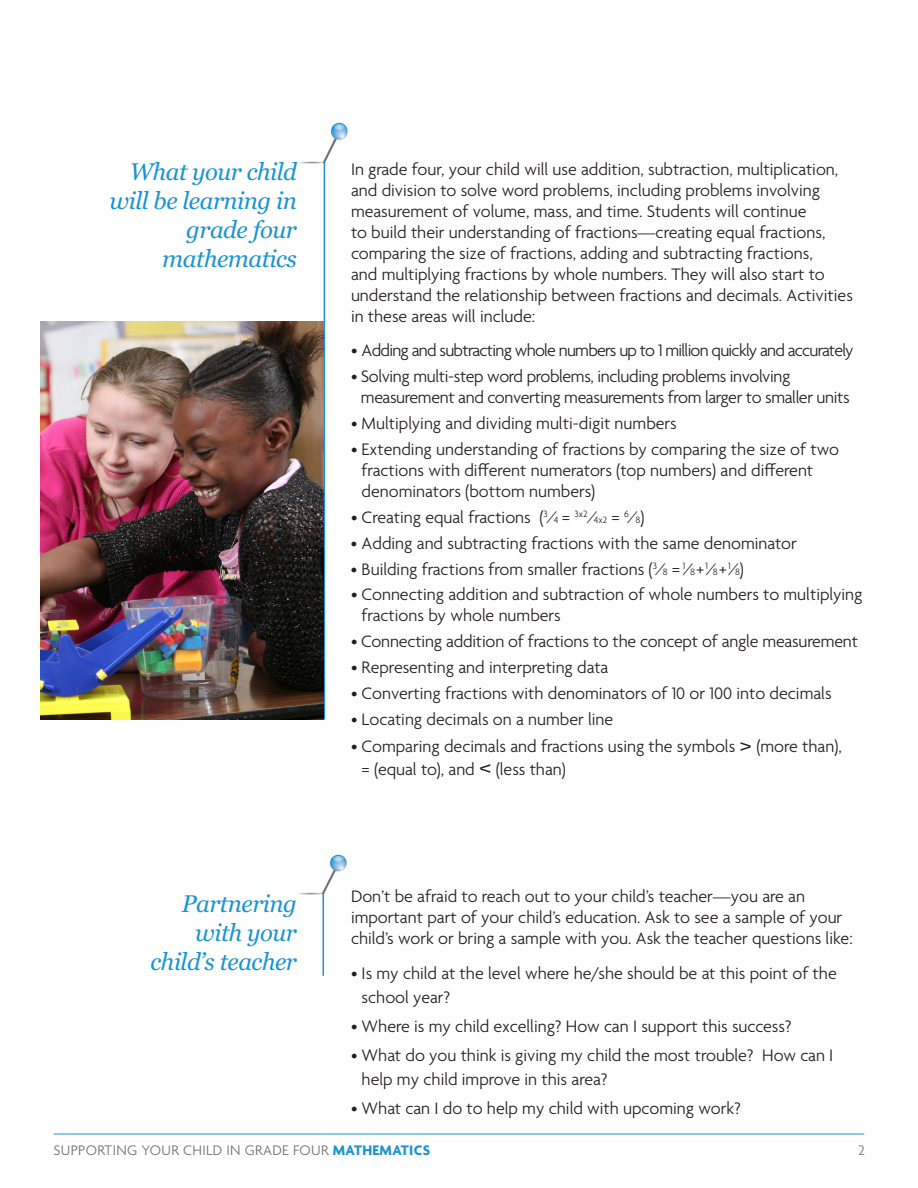
<style>
.page{position:relative;width:918px;height:1188px;background:#fff}
.page>*{position:absolute;margin:0;border:0;box-sizing:border-box;transform-origin:0 0}
.Call_Out{font:italic 24px/28.8px "Georgia";letter-spacing:-.02em;color:#1c94d2;text-align:right}
.Bullet_Copy{font:300 18px/21px "Agenda";color:#231f20}
.Body_Copy{font:300 18px/21px "Agenda";color:#231f20}
.Bullet_Copy-2{font:300 18px/21px "Agenda";letter-spacing:-.02em;color:#231f20}
.Bullet_Copy-3{font:300 18px "Agenda";letter-spacing:-.04em;color:#231f20}
.t1{font:300 15px "Agenda";letter-spacing:.02em;color:#717074}
.Bullet_Copy-4{font:300 9.9px "Agenda";color:#231f20}
.s1{font-size:9.9px}
.s2{font-size:18px}
.s3{font-size:27px}
.s4{font-weight:700;color:#1c94d2}
</style>
<div class="page">
<img style="left:299px;top:122px;width:49px;height:43px">
<img style="left:298px;top:854px;width:49px;height:41px">
<hr style="left:322px;top:894px;width:2px;height:81px;background:#1c94d2">
<hr style="left:324px;top:163px;width:1px;height:556px;background:#1c94d2">
<hr style="left:54px;top:1134px;width:810px;height:1px;background:#1c94d2">
<img style="left:41px;top:322px;width:283px;height:397px">
<p class="Call_Out" style="left:110px;top:157px;width:189px">What your child will be learning in grade four mathematics</p>
<p class="Body_Copy" style="left:351px;top:160px;width:503px">In grade four, your child will use addition, subtraction, multiplication, and division to solve word problems, including problems involving measurement of volume, mass, and time. Students will continue<br>to build their understanding of fractions—creating equal fractions, comparing the size of fractions, adding and subtracting fractions,<br>and multiplying fractions by whole numbers. They will also start to understand the relationship between fractions and decimals. Activities in these areas will include:</p>
<p class="Bullet_Copy-3" style="left:351px;top:341px;width:504px">• Adding and subtracting whole numbers up to 1 million quickly and accurately</p>
<p class="Bullet_Copy-2" style="left:361px;top:367px;width:490px;text-indent:-10px">• Solving multi-step word problems, including problems involving measurement and converting measurements from larger to smaller units</p>
<p class="Bullet_Copy" style="left:351px;top:414px;width:327px">• Multiplying and dividing multi-digit numbers</p>
<p class="Bullet_Copy" style="left:362px;top:440px;width:479px;text-indent:-11px">• Extending understanding of fractions by comparing the size of two fractions with different numerators (top numbers) and different denominators (bottom numbers)</p>
<p class="Bullet_Copy" style="left:351px;top:508px;width:295px">• Creating equal fractions (<sup>3</sup>⁄<span class="s1">4</span> = <sup>3x2</sup>⁄<span class="s1">4x2</span> = <sup>6</sup>⁄<span class="s1">8</span>)</p>
<p class="Bullet_Copy" style="left:351px;top:534px;width:447px">• Adding and subtracting fractions with the same denominator</p>
<p class="Bullet_Copy" style="left:351px;top:559px;width:367px">• Building fractions from smaller fractions (<sup>3</sup>⁄<span class="s1">8</span> = <sup>1</sup>⁄<span class="s1">8</span>+⁄<sup>1</sup></p>
<p class="Bullet_Copy-4" style="left:735px;top:566px;width:10px">8<span class="s2">)</span></p>
<p class="Bullet_Copy" style="left:362px;top:585px;width:502px;text-indent:-11px">• Connecting addition and subtraction of whole numbers to multiplying fractions by whole numbers</p>
<p class="Bullet_Copy" style="left:351px;top:632px;width:509px">• Connecting addition of fractions to the concept of angle measurement</p>
<p class="Bullet_Copy" style="left:351px;top:658px;width:259px">• Representing and interpreting data</p>
<p class="Bullet_Copy" style="left:351px;top:684px;width:482px">• Converting fractions with denominators of 10 or 100 into decimals</p>
<p class="Bullet_Copy" style="left:351px;top:710px;width:264px">• Locating decimals on a number line</p>
<p class="Bullet_Copy" style="left:362px;top:736px;width:482px;line-height:22.5px;text-indent:-11px">• Comparing decimals and fractions using the symbols <span class="s3">&gt;</span> (more than), = (equal to), and <span class="s3">&lt;</span> (less than)</p>
<p class="Bullet_Copy-4" style="left:713px;top:563px;width:28px">8<span class="s2">+⁄</span>1</p>
<p class="Call_Out" style="left:151px;top:889px;width:148px">Partnering with your child’s teacher</p>
<p class="Body_Copy" style="left:351px;top:887px;width:503px">Don’t be afraid to reach out to your child’s teacher—you are an important part of your child’s education. Ask to see a sample of your child’s work or bring a sample with you. Ask the teacher questions like:</p>
<p class="Bullet_Copy" style="left:362px;top:963px;width:477px;line-height:24px;text-indent:-11px">• Is my child at the level where he/she should be at this point of the school year?</p>
<p class="Bullet_Copy" style="left:351px;top:1017px;width:442px">• Where is my child excelling? How can I support this success?</p>
<p class="Bullet_Copy" style="left:362px;top:1044px;width:473px;line-height:24px;text-indent:-11px">• What do you think is giving my child the most trouble? How can I help my child improve in this area?</p>
<p class="Bullet_Copy" style="left:351px;top:1099px;width:391px">• What can I do to help my child with upcoming work?</p>
<p class="t1" style="left:54px;top:1142px;width:378px">SUPPORTING YOUR CHILD IN GRADE FOUR <span class="s4">MATHEMATICS</span></p>
<p class="t1" style="left:858px;top:1142px;width:8px">2</p>
</div>
